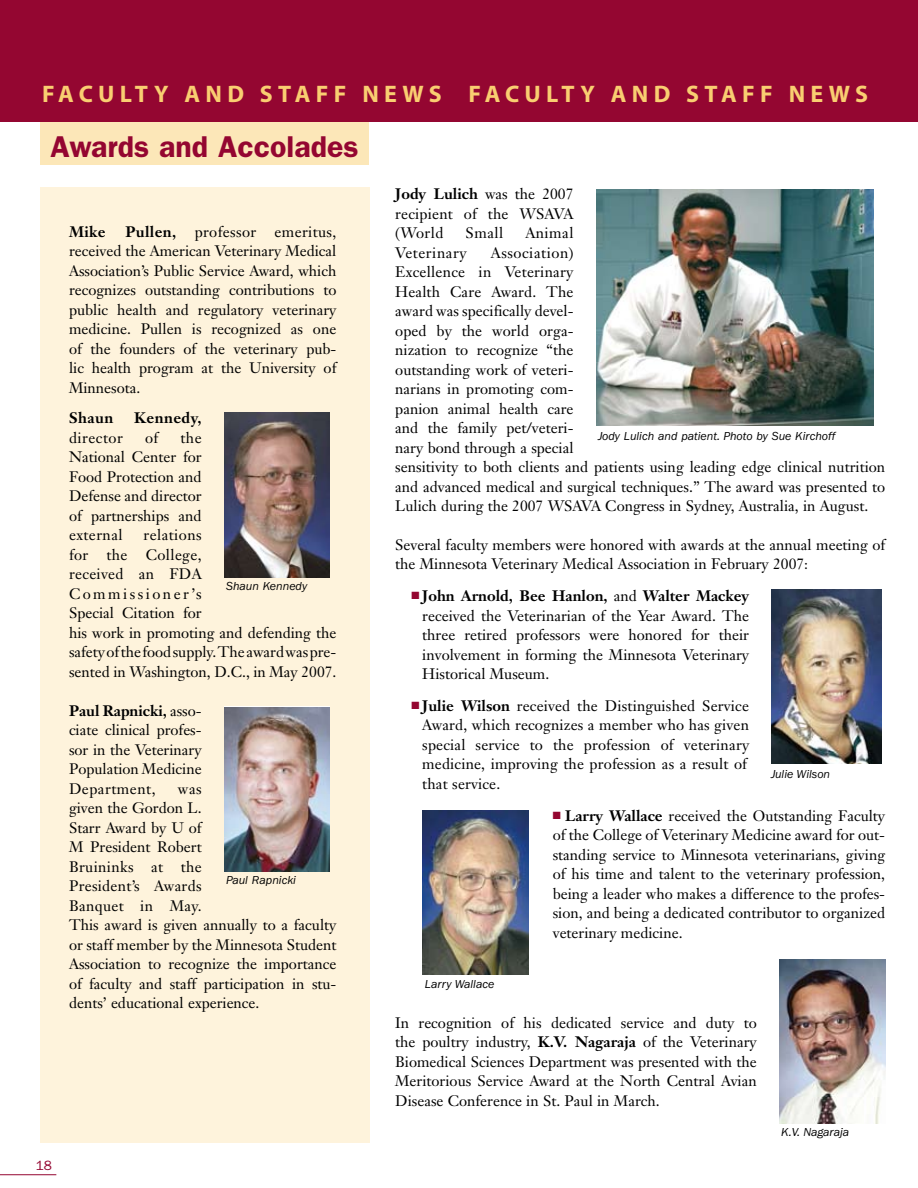
<style>
.page{position:relative;width:918px;height:1188px;background:#fff}
.page>*{position:absolute;margin:0;border:0;box-sizing:border-box;transform-origin:0 0}
.t1{font:600 30.3px "Franklin Gothic";color:#940631}
.t2{font:700 24px "Myriad";letter-spacing:.22em;color:#f9ce71}
.t3{font:15px/19.5px "Janson Text";color:#000;text-align:justify}
.t4{font:700 15px "Janson Text";letter-spacing:.03em;color:#000}
.t5{font:15px "Janson Text";letter-spacing:.035em;color:#000}
.t6{font:15px "Janson Text";letter-spacing:.03em;color:#000}
.t7{font:13.5px "Franklin Gothic";color:#940631}
.t8{font:italic 12px "Franklin Gothic";color:#000}
.s1{font-weight:700}
</style>
<div class="page">
<div style="left:40px;top:119px;width:329px;height:46px;background:#fce7b8"></div>
<div style="left:40px;top:188px;width:330px;height:955px;background:#fef3dc"></div>
<div style="left:0;top:0;width:918px;height:122px;background:#940631"></div>
<hr style="left:0;top:1174px;width:56px;height:1px;background:#940631">
<img style="left:596px;top:189px;width:277px;height:237px">
<img style="left:772px;top:589px;width:109px;height:174px">
<img style="left:423px;top:811px;width:106px;height:164px">
<img style="left:224px;top:707px;width:106px;height:164px">
<img style="left:224px;top:413px;width:106px;height:164px">
<img style="left:779px;top:959px;width:106px;height:164px">
<h2 class="t2" style="left:42px;top:82px;width:828px">FACULTY AND STAFF NEWS FACULTY AND STAFF NEWS</h2>
<h1 class="t1" style="left:51px;top:129px;width:309px">Awards and Accolades</h1>
<p class="t3" style="left:69px;top:222px;width:269px;text-indent:56px"><span class="s1">Pullen,</span> professor emeritus, received the American Veterinary Medical Association’s Public Service Award, which recognizes outstanding contributions to public health and regulatory veterinary medicine. Pullen is recognized as one of the founders of the veterinary pub&shy;lic health program at the University of Minnesota.</p>
<p class="t4" style="left:69px;top:408px;width:46px">Shaun</p>
<p class="t4" style="left:134px;top:408px;width:69px">Kennedy,</p>
<p class="t6" style="left:69px;top:428px;width:55px">director</p>
<p class="t3" style="left:145px;top:428px;width:15px">of</p>
<p class="t4" style="left:69px;top:222px;width:38px">Mike</p>
<p class="t3" style="left:69px;top:428px;width:134px;text-indent:111px">the National Center for Food Protection and Defense and director of partnerships and external</p>
<p class="t3" style="left:69px;top:525px;width:269px;text-align:left;text-indent:74px">relations<br>for the College,<br>received an FDA<br>Commissioner’s<br>Special Citation for<br>his work in promoting and defending the safety of the food supply. The award was pre&shy;sented in Washington, D.C., in May 2007.</p>
<p class="t3" style="left:69px;top:701px;width:134px"><span class="s1">Paul Rapnicki,</span> asso&shy;ciate clinical profes&shy;sor in the Veterinary Population Medicine Department,</p>
<p class="t8" style="left:226px;top:579px;width:82px">Shaun Kennedy</p>
<p class="t3" style="left:69px;top:779px;width:269px;text-align:left;text-indent:109px">was<br>given the Gordon L.<br>Starr Award by U of<br>M President Robert<br>Bruininks at the<br>President’s Awards<br>Banquet in May.<br>This award is given annually to a faculty or staff member by the Minnesota Student<br>Association to recognize the importance of faculty and staff participation in stu&shy;dents’ educational experience.</p>
<p class="t8" style="left:226px;top:874px;width:71px">Paul Rapnicki</p>
<p class="t7" style="left:36px;top:1158px;width:18px">18</p>
<p class="t3" style="left:395px;top:184px;width:180px"><span class="s1">Jody Lulich</span> was the 2007 recipient of the WSAVA (World</p>
<p class="t3" style="left:466px;top:223px;width:39px">Small</p>
<p class="t3" style="left:525px;top:223px;width:50px">Animal</p>
<p class="t5" style="left:395px;top:243px;width:73px">Veterinary</p>
<p class="t3" style="left:395px;top:243px;width:491px;text-align:left;text-indent:96px">Association)<br>Excellence in Veterinary<br>Health Care Award. The<br>award was specifically devel-<br>oped by the world orga-<br>nization to recognize “the<br>outstanding work of veteri-<br>narians in promoting com-<br>panion animal health care<br>and the family pet/veteri-<br>nary bond through a special<br>sensitivity to both clients and patients using leading edge clinical nutrition and advanced medical and surgical techniques.” The award was presented to Lulich during the 2007 WSAVA Congress in Sydney, Australia, in August.</p>
<p class="t8" style="left:598px;top:429px;width:239px">Jody Lulich and patient. Photo by Sue Kirchoff</p>
<p class="t3" style="left:395px;top:535px;width:491px">Several faculty members were honored with awards at the annual meeting of the Minnesota Veterinary Medical Association in February 2007:</p>
<p class="t3" style="left:422px;top:586px;width:328px"><span class="s1">John Arnold, Bee Hanlon,</span> and <span class="s1">Walter Mackey </span>received the Veterinarian of the Year Award. The three retired professors were honored for their involvement in forming the Minnesota Veterinary Historical Museum.</p>
<p class="t3" style="left:422px;top:696px;width:328px;text-align:left"><span class="s1">Julie Wilson</span> received the Distinguished Service Award, which recognizes a member who has given special service to the profession of veterinary medicine, improving the profession as a result of that service.</p>
<p class="t3" style="left:553px;top:806px;width:334px;text-indent:12px"><span class="s1">Larry Wallace</span> received the Outstanding Faculty of the College of Veterinary Medicine award for out&shy;standing service to Minnesota veterinarians, giving of his time and talent to the veterinary profession, being a leader who makes a difference to the profes&shy;sion, and being a dedicated contributor to organized veterinary medicine.</p>
<p class="t8" style="left:771px;top:768px;width:61px">Julie Wilson</p>
<p class="t8" style="left:425px;top:977px;width:71px">Larry Wallace</p>
<p class="t3" style="left:395px;top:1013px;width:363px">In recognition of his dedicated service and duty to the poultry industry, <span class="s1">K.V. Nagaraja</span> of the Veterinary Biomedical Sciences Department was presented with the Meritorious Service Award at the North Central Avian Disease Conference in St. Paul in March.</p>
<p class="t8" style="left:781px;top:1126px;width:69px">K.V. Nagaraja</p>
</div>
